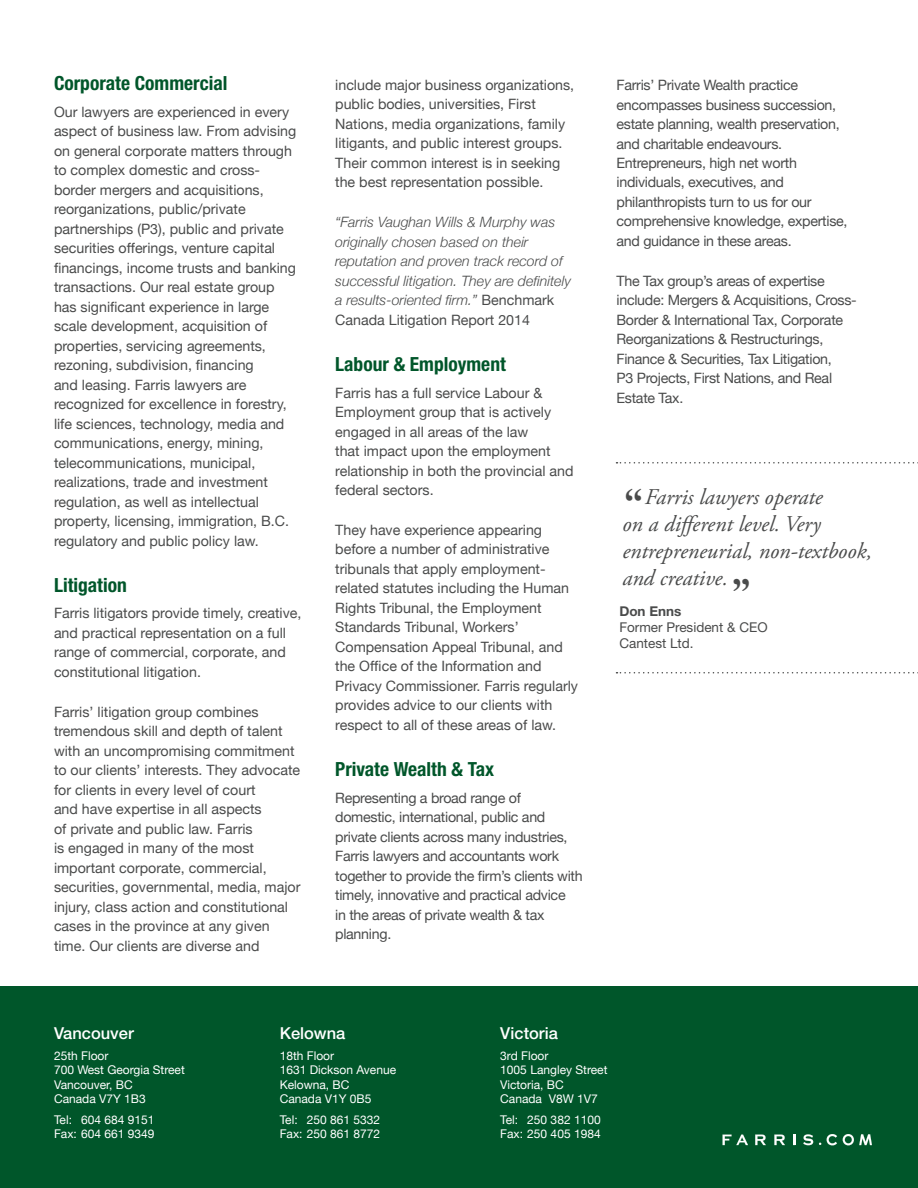
<style>
.page{position:relative;width:918px;height:1188px;background:#fff}
.page>*{position:absolute;margin:0;border:0;box-sizing:border-box;transform-origin:0 0}
.t1{font:49.05px "Plantagenet Cherokee";color:#4a4b4b}
.t2{font:48px "Plantagenet Cherokee";color:#4a4b4b}
.t3{font:italic 22.5px/27px "Adobe Garamond Pro";color:#4a4b4b}
.t4{font:700 condensed 19.5px "Helvetica Neue LT Std";color:#00562a}
.t5{font:500 16.5px "Helvetica Neue LT Std";color:#fff}
.t6{font:14.25px/19.5px "Helvetica Neue";color:#4a4b4b}
.t7{font:14.25px/19.5px "Helvetica Neue";letter-spacing:-.02em;color:#4a4b4b}
.t8{font:italic 300 14.25px/19.5px "Helvetica Neue";color:#4a4b4b}
.t9{font:13.5px/16.2px "Helvetica Neue LT Std";color:#4a4b4b}
.t10{font:700 13.5px "Helvetica Neue LT Std";color:#4a4b4b}
.t11{font:12px/14.4px "Helvetica Neue";color:#fff}
.s1{font-weight:400;font-style:normal}
</style>
<div class="page">
<div style="left:0;top:987px;width:918px;height:201px;background:#00562a"></div>
<svg style="left:827px;top:1134px;width:10px;height:11px"></svg>
<svg style="left:843px;top:1134px;width:28px;height:11px"></svg>
<svg style="left:723px;top:1135px;width:25px;height:10px"></svg>
<svg style="left:793px;top:1135px;width:2px;height:10px"></svg>
<svg style="left:774px;top:1135px;width:11px;height:10px"></svg>
<svg style="left:755px;top:1135px;width:11px;height:10px"></svg>
<svg style="left:803px;top:1134px;width:10px;height:11px"></svg>
<svg style="left:616px;top:462px;width:302px;height:2px"></svg>
<svg style="left:616px;top:672px;width:302px;height:2px"></svg>
<h3 class="t4" style="left:54px;top:72px;width:175px">Corporate Commercial</h3>
<p class="t6" style="left:54px;top:103px;width:244px">Our lawyers are experienced in every aspect of business law. From advising on general corporate matters through to complex domestic and cross&shy;border mergers and acquisitions, reorganizations, public/private partnerships (P3), public and private securities offerings, venture capital financings, income trusts and banking transactions. Our real estate group has significant experience in large scale development, acquisition of properties, servicing agreements, rezoning, subdivision, financing<br>and leasing. Farris lawyers are recognized for excellence in forestry, life sciences, technology, media and communications, energy, mining, telecommunications, municipal, realizations, trade and investment regulation, as well as intellectual property, licensing, immigration, B.C. regulatory and public policy law.</p>
<h3 class="t4" style="left:54px;top:573px;width:74px">Litigation</h3>
<p class="t6" style="left:54px;top:604px;width:249px">Farris litigators provide timely, creative, and practical representation on a full range of commercial, corporate, and constitutional litigation.</p>
<p class="t6" style="left:54px;top:703px;width:248px">Farris’ litigation group combines tremendous skill and depth of talent with an uncompromising commitment to our clients’ interests. They advocate for clients in every level of court<br>and have expertise in all aspects<br>of private and public law. Farris<br>is engaged in many of the most important corporate, commercial, securities, governmental, media, major injury, class action and constitutional cases in the province at any given time. Our clients are diverse and</p>
<p class="t6" style="left:335px;top:76px;width:240px">include major business organizations, public bodies, universities, First Nations, media organizations, family litigants, and public interest groups.<br>Their common interest is in seeking the best representation possible.</p>
<p class="t8" style="left:335px;top:212px;width:237px">“Farris Vaughan Wills &amp; Murphy was originally chosen based on their reputation and proven track record of successful litigation. They are definitely a results-oriented firm.” <span class="s1">Benchmark Canada Litigation Report 2014</span></p>
<h3 class="t4" style="left:335px;top:353px;width:172px">Labour &amp; Employment</h3>
<p class="t6" style="left:335px;top:384px;width:240px">Farris has a full service Labour &amp;<br>Employment group that is actively engaged in all areas of the law<br>that impact upon the employment relationship in both the provincial and federal sectors.</p>
<p class="t6" style="left:335px;top:521px;width:244px">They have experience appearing before a number of administrative tribunals that apply employment&shy;related statutes including the Human Rights Tribunal, the Employment Standards Tribunal, Workers’ Compensation Appeal Tribunal, and the Office of the Information and Privacy Commissioner. Farris regularly provides advice to our clients with respect to all of these areas of law.</p>
<h3 class="t4" style="left:335px;top:758px;width:160px">Private Wealth &amp; Tax</h3>
<p class="t7" style="left:335px;top:789px;width:249px">Representing a broad range of domestic, international, public and private clients across many industries, Farris lawyers and accountants work together to provide the firm’s clients with timely, innovative and practical advice<br>in the areas of private wealth &amp; tax planning.</p>
<p class="t7" style="left:617px;top:76px;width:233px">Farris’ Private Wealth practice encompasses business succession, estate planning, wealth preservation, and charitable endeavours.<br>Entrepreneurs, high net worth individuals, executives, and philanthropists turn to us for our comprehensive knowledge, expertise, and guidance in these areas.</p>
<p class="t7" style="left:617px;top:272px;width:242px">The Tax group’s areas of expertise include: Mergers &amp; Acquisitions, Cross-Border &amp; International Tax, Corporate Reorganizations &amp; Restructurings, Finance &amp; Securities, Tax Litigation,<br>P3 Projects, First Nations, and Real Estate Tax.</p>
<h3 class="t3" style="left:622px;top:484px;width:251px;text-indent:22px">Farris lawyers operate<br>on a different level. Very entrepreneurial, non-textbook, and creative.</h3>
<h2 class="t2" style="left:625px;top:478px;width:20px">“</h2>
<h1 class="t1" style="left:732px;top:568px;width:20px">”</h1>
<p class="t10" style="left:619px;top:603px;width:64px">Don Enns</p>
<p class="t9" style="left:619px;top:619px;width:150px">Former President &amp; CEO<br>Cantest Ltd.</p>
<p class="t5" style="left:54px;top:1023px;width:81px">Vancouver</p>
<p class="t11" style="left:54px;top:1049px;width:132px">25th Floor<br>700 West Georgia Street<br>Vancouver, BC<br>Canada V7Y 1B3</p>
<p class="t11" style="left:54px;top:1113px;width:102px">Tel: 604 684 9151<br>Fax: 604 661 9349</p>
<p class="t5" style="left:280px;top:1023px;width:67px">Kelowna</p>
<p class="t11" style="left:280px;top:1049px;width:118px">18th Floor<br>1631 Dickson Avenue<br>Kelowna, BC<br>Canada V1Y 0B5</p>
<p class="t11" style="left:280px;top:1113px;width:102px">Tel: 250 861 5332<br>Fax: 250 861 8772</p>
<p class="t5" style="left:500px;top:1023px;width:59px">Victoria</p>
<p class="t11" style="left:500px;top:1049px;width:109px">3rd Floor<br>1005 Langley Street<br>Victoria, BC<br>Canada V8W 1V7</p>
<p class="t11" style="left:500px;top:1113px;width:102px">Tel: 250 382 1100<br>Fax: 250 405 1984</p>
</div>
